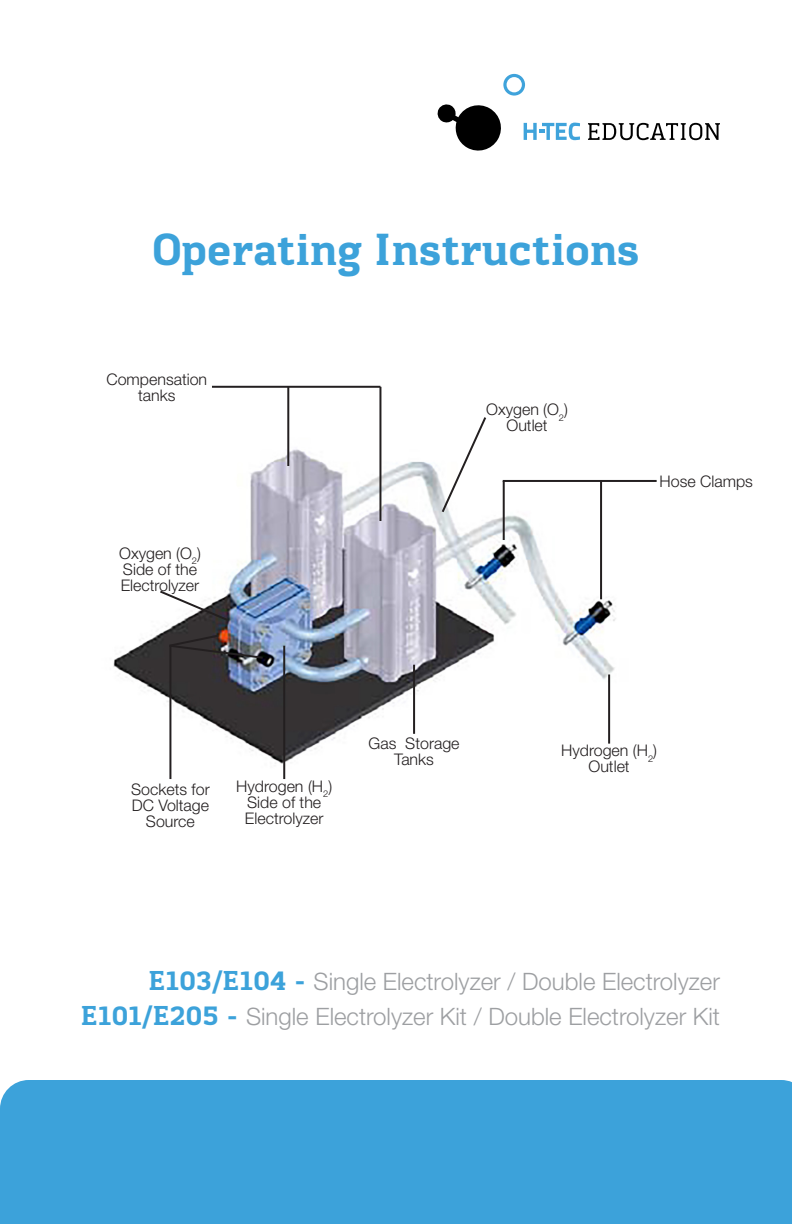
<style>
.page{position:relative;width:792px;height:1224px;background:#fff}
.page>*{position:absolute;margin:0;border:0;box-sizing:border-box;transform-origin:0 0}
.t1{font:700 46px "Kondolar";color:#3ca2da}
.t2{font:300 24px "Helvetica Neue";color:#9d9fa2}
.t3{font:300 16px/16px "Helvetica Neue";color:#231f20;text-align:center}
.s1{font-family:"Kondolar";font-weight:700;font-size:28px;color:#3ca2da}
</style>
<div class="page">
<div style="left:0;top:1080px;width:792px;height:144px;background:#3ca2da"></div>
<svg style="left:437px;top:104px;width:64px;height:47px"></svg>
<svg style="left:588px;top:123px;width:132px;height:17px"></svg>
<svg style="left:503px;top:74px;width:22px;height:22px"></svg>
<svg style="left:524px;top:123px;width:56px;height:17px"></svg>
<img style="left:113px;top:413px;width:503px;height:366px">
<hr style="left:503px;top:481px;width:2px;height:59px;background:#231f20">
<hr style="left:600px;top:481px;width:2px;height:118px;background:#231f20">
<hr style="left:503px;top:480px;width:154px;height:2px;background:#231f20">
<hr style="left:608px;top:674px;width:2px;height:70px;background:#231f20">
<hr style="left:283px;top:646px;width:2px;height:133px;background:#231f20">
<hr style="left:169px;top:646px;width:2px;height:133px;background:#231f20">
<hr style="left:413px;top:665px;width:2px;height:69px;background:#231f20">
<img style="left:167px;top:633px;width:98px;height:27px">
<svg style="left:158px;top:589px;width:73px;height:34px"></svg>
<hr style="left:287px;top:387px;width:2px;height:79px;background:#231f20">
<hr style="left:379px;top:387px;width:2px;height:134px;background:#231f20">
<hr style="left:212px;top:386px;width:168px;height:2px;background:#231f20">
<svg style="left:440px;top:415px;width:48px;height:99px"></svg>
<p class="t1" style="left:152px;top:219px;width:489px">Operating Instructions</p>
<p class="t3" style="left:106px;top:371px;width:102px">Compensation tanks</p>
<p class="t3" style="left:119px;top:545px;width:83px;text-align:left">Oxygen (O<sub>2</sub>)<br>Side of the<br>Electrolyzer</p>
<p class="t3" style="left:486px;top:401px;width:83px">Oxygen (O<sub>2</sub>)<br>Outlet</p>
<p class="t3" style="left:660px;top:473px;width:95px">Hose Clamps</p>
<p class="t3" style="left:131px;top:781px;width:80px">Sockets for<br>DC Voltage<br>Source</p>
<p class="t3" style="left:236px;top:778px;width:97px">Hydrogen (H<sub>2</sub>)<br>Side of the<br>Electrolyzer</p>
<p class="t3" style="left:369px;top:735px;width:93px">Gas Storage<br>Tanks</p>
<p class="t3" style="left:561px;top:742px;width:97px">Hydrogen (H<sub>2</sub>)<br>Outlet</p>
<p class="t2" style="left:148px;top:967px;width:573px"><span class="s1">E103/E104 -</span> Single Electrolyzer / Double Electrolyzer</p>
<p class="t2" style="left:81px;top:1001px;width:641px"><span class="s1">E101/E205 -</span> Single Electrolyzer Kit / Double Electrolyzer Kit</p>
</div>
